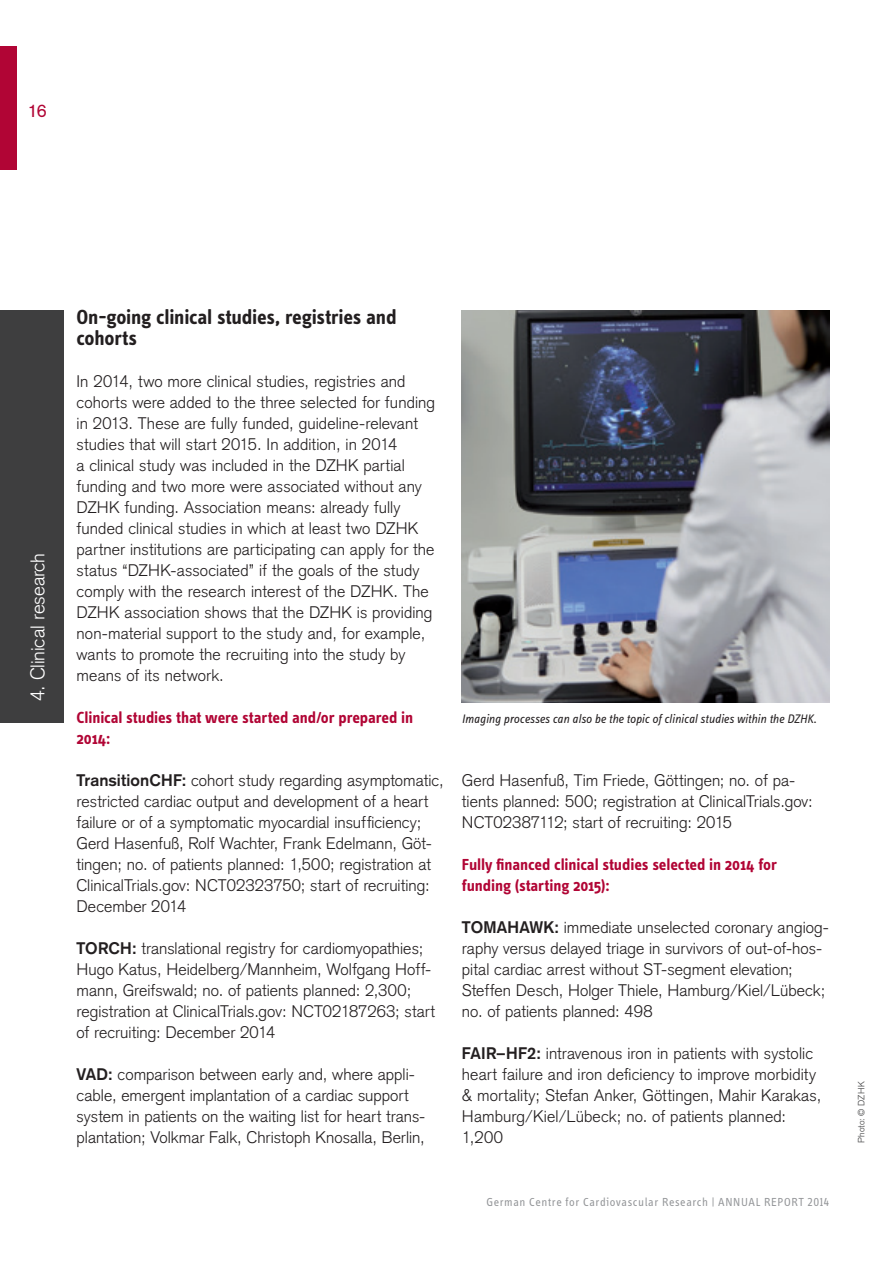
<style>
.page{position:relative;width:893px;height:1263px;background:#fff}
.page>*{position:absolute;margin:0;border:0;box-sizing:border-box;transform-origin:0 0}
.t1{font:700 21px/21px "Info Text Pro";letter-spacing:-.01em;color:#231f20}
.t2{font:300 19.5px "Akzidenz Grotesk";letter-spacing:-.005em;color:#fff}
.t3{font:18px "Akzidenz Grotesk";color:#b10535}
.t4{font:300 16.5px/21px "Akzidenz Grotesk";letter-spacing:.005em;color:#231f20}
.t5{font:700 16.5px/21px "Info Text Pro";letter-spacing:-.005em;color:#b10535}
.t6{font:italic 12.75px "Info Text Pro";letter-spacing:-.005em;color:#231f20}
.t7{font:12px "Info Display OT";letter-spacing:.05em;color:#939598}
.t8{font:300 9px "Akzidenz Grotesk";letter-spacing:.025em;color:#3e3e3f}
.s1{font-weight:700}
</style>
<div class="page">
<div style="left:0;top:47px;width:17px;height:123px;background:#b10535"></div>
<div style="left:0;top:310px;width:64px;height:413px;background:#3e3e3f"></div>
<img style="left:462px;top:310px;width:367px;height:392px">
<p class="t3" style="left:28px;top:101px;width:21px">16</p>
<p class="t2" style="left:26px;top:701px;width:150px;rotate:-90deg">4. Clinical research</p>
<p class="t1" style="left:77px;top:306px;width:322px">On-going clinical studies, registries and cohorts</p>
<p class="t4" style="left:77px;top:371px;width:360px">In 2014, two more clinical studies, registries and cohorts were added to the three selected for funding in 2013. These are fully funded, guideline-relevant studies that will start 2015. In addition, in 2014<br>a clinical study was included in the DZHK partial funding and two more were associated without any DZHK funding. Association means: already fully funded clinical studies in which at least two DZHK partner institutions are participating can apply for the status “DZHK-associated” if the goals of the study comply with the research interest of the DZHK. The DZHK association shows that the DZHK is providing non-material support to the study and, for example, wants to promote the recruiting into the study by means of its network.</p>
<p class="t5" style="left:77px;top:707px;width:338px">Clinical studies that were started and/or prepared in<br>2014:</p>
<p class="t4" style="left:77px;top:770px;width:369px"><span class="s1">TransitionCHF:</span> cohort study regarding asymptomatic, restricted cardiac output and development of a heart failure or of a symptomatic myocardial insufficiency; Gerd Hasenfuß, Rolf Wachter, Frank Edelmann, Göt&shy;tingen; no. of patients planned: 1,500; registration at ClinicalTrials.gov: NCT02323750; start of recruiting:<br>December 2014</p>
<p class="t4" style="left:77px;top:938px;width:360px"><span class="s1">TORCH:</span> translational registry for cardiomyopathies; Hugo Katus, Heidelberg/Mannheim, Wolfgang Hoff&shy;mann, Greifswald; no. of patients planned: 2,300; registration at ClinicalTrials.gov: NCT02187263; start of recruiting: December 2014</p>
<p class="t4" style="left:77px;top:1064px;width:350px"><span class="s1">VAD:</span> comparison between early and, where appli&shy;cable, emergent implantation of a cardiac support system in patients on the waiting list for heart trans&shy;plantation; Volkmar Falk, Christoph Knosalla, Berlin,</p>
<p class="t6" style="left:462px;top:711px;width:356px">Imaging processes can also be the topic of clinical studies within the DZHK.</p>
<p class="t4" style="left:462px;top:770px;width:352px">Gerd Hasenfuß, Tim Friede, Göttingen; no. of pa&shy;tients planned: 500; registration at ClinicalTrials.gov:<br>NCT02387112; start of recruiting: 2015</p>
<p class="t5" style="left:462px;top:854px;width:317px">Fully financed clinical studies selected in 2014 for funding (starting 2015):</p>
<p class="t4" style="left:462px;top:917px;width:369px"><span class="s1">TOMAHAWK:</span> immediate unselected coronary angiog&shy;raphy versus delayed triage in survivors of out-of-hos&shy;pital cardiac arrest without ST-segment elevation; Steffen Desch, Holger Thiele, Hamburg/Kiel/Lübeck; no. of patients planned: 498</p>
<p class="t4" style="left:462px;top:1043px;width:361px"><span class="s1">FAIR–HF2:</span> intravenous iron in patients with systolic heart failure and iron deficiency to improve morbidity &amp; mortality; Stefan Anker, Göttingen, Mahir Karakas, Hamburg/Kiel/Lübeck; no. of patients planned:<br>1,200</p>
<p class="t7" style="left:486px;top:1195px;width:344px">German Centre for Cardiovascular Research | ANNUAL REPORT 2014</p>
<p class="t8" style="left:856px;top:1143px;width:63px;rotate:-90deg">Photo: © DZHK</p>
</div>
